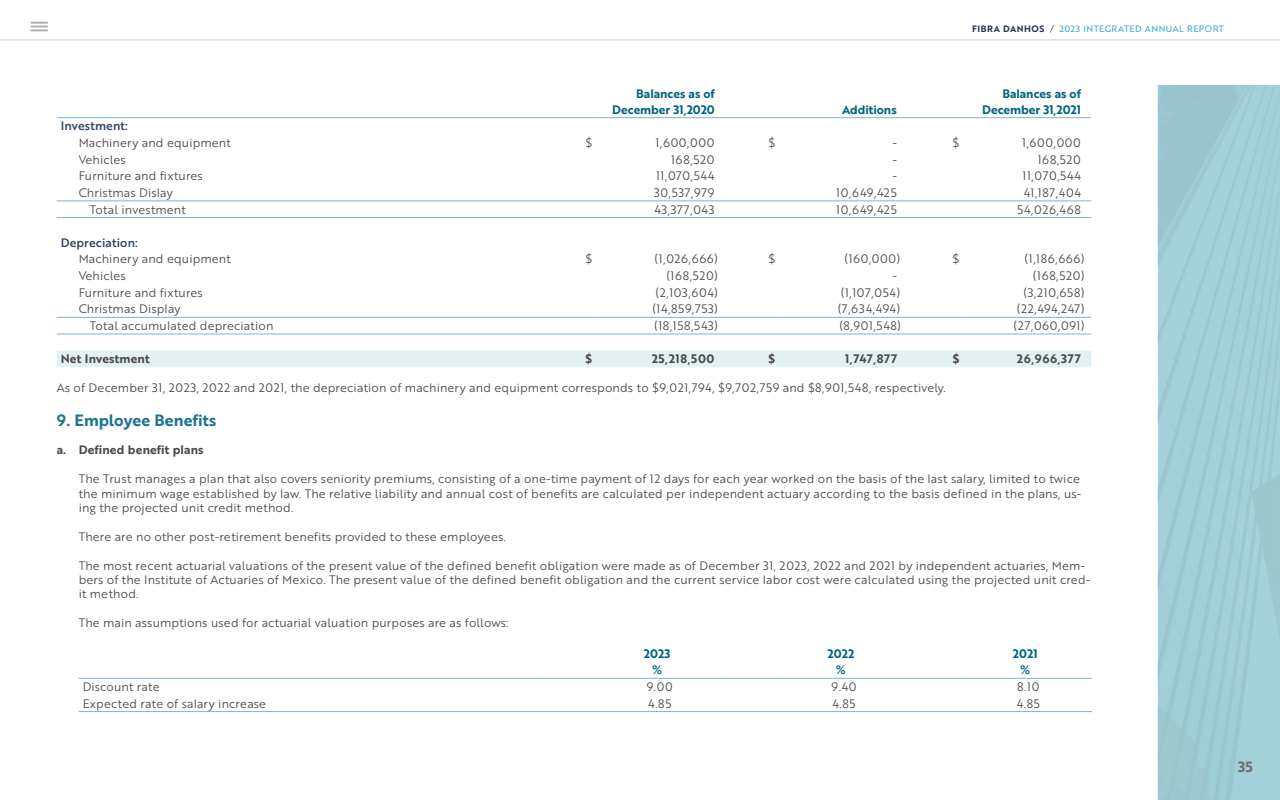
<style>
.page{position:relative;width:1280px;height:800px;background:#fff}
.page>*{position:absolute;margin:0;border:0;box-sizing:border-box;transform-origin:0 0}
.t1{font:16px "Brother 1816 Bold";color:#1e7690}
.t2{font:14.4px "Brother 1816 Bold";color:#706f6f}
.t3{font:12px/14.4px "Brother 1816 Book";letter-spacing:.01em;color:#4a4a49}
.t4{font:12px/16px "Brother 1816 Bold";color:#006580;text-align:center}
.t5{font:12px "Brother 1816 Bold";letter-spacing:.01em;color:#4a4a49}
.t6{font:12px "Brother 1816 Medium";letter-spacing:.01em;color:#334465}
.t7{font:9px "Brother 1816 Regular";letter-spacing:.05em;color:#3ba9d5}
.s1{font-family:"Brother 1816 Bold";color:#283550}
.s2{font-family:"Brother 1816 Book";color:#4a4a49}
</style>
<div class="page">
<div style="left:1158px;top:85px;width:122px;height:715px;background:#a5d4db"></div>
<div style="left:57px;top:351px;width:1034px;height:16px;background:#e2f1f3"></div>
<hr style="left:57px;top:117px;width:483px;height:1px;background:#7fb3d2">
<hr style="left:540px;top:117px;width:57px;height:1px;background:#7fb3d2">
<hr style="left:597px;top:117px;width:127px;height:1px;background:#7fb3d2">
<hr style="left:724px;top:117px;width:55px;height:1px;background:#7fb3d2">
<hr style="left:779px;top:117px;width:128px;height:1px;background:#7fb3d2">
<hr style="left:907px;top:117px;width:57px;height:1px;background:#7fb3d2">
<hr style="left:964px;top:117px;width:127px;height:1px;background:#7fb3d2">
<hr style="left:57px;top:333px;width:483px;height:1px;background:#7fb3d2">
<hr style="left:540px;top:333px;width:57px;height:1px;background:#7fb3d2">
<hr style="left:597px;top:333px;width:127px;height:1px;background:#7fb3d2">
<hr style="left:724px;top:333px;width:55px;height:1px;background:#7fb3d2">
<hr style="left:779px;top:333px;width:128px;height:1px;background:#7fb3d2">
<hr style="left:907px;top:333px;width:57px;height:1px;background:#7fb3d2">
<hr style="left:964px;top:333px;width:127px;height:1px;background:#7fb3d2">
<hr style="left:57px;top:200px;width:483px;height:1px;background:#7fb3d2">
<hr style="left:540px;top:200px;width:57px;height:1px;background:#7fb3d2">
<hr style="left:597px;top:200px;width:127px;height:1px;background:#7fb3d2">
<hr style="left:724px;top:200px;width:55px;height:1px;background:#7fb3d2">
<hr style="left:779px;top:200px;width:128px;height:1px;background:#7fb3d2">
<hr style="left:907px;top:200px;width:57px;height:1px;background:#7fb3d2">
<hr style="left:964px;top:200px;width:127px;height:1px;background:#7fb3d2">
<hr style="left:57px;top:317px;width:483px;height:1px;background:#7fb3d2">
<hr style="left:540px;top:317px;width:57px;height:1px;background:#7fb3d2">
<hr style="left:597px;top:317px;width:127px;height:1px;background:#7fb3d2">
<hr style="left:724px;top:317px;width:55px;height:1px;background:#7fb3d2">
<hr style="left:779px;top:317px;width:128px;height:1px;background:#7fb3d2">
<hr style="left:907px;top:317px;width:57px;height:1px;background:#7fb3d2">
<hr style="left:964px;top:317px;width:127px;height:1px;background:#7fb3d2">
<hr style="left:57px;top:217px;width:483px;height:1px;background:#7fb3d2">
<hr style="left:540px;top:217px;width:57px;height:1px;background:#7fb3d2">
<hr style="left:597px;top:217px;width:127px;height:1px;background:#7fb3d2">
<hr style="left:724px;top:217px;width:55px;height:1px;background:#7fb3d2">
<hr style="left:779px;top:217px;width:128px;height:1px;background:#7fb3d2">
<hr style="left:907px;top:217px;width:57px;height:1px;background:#7fb3d2">
<hr style="left:964px;top:217px;width:127px;height:1px;background:#7fb3d2">
<hr style="left:79px;top:678px;width:460px;height:1px;background:#7fb3d2">
<hr style="left:539px;top:678px;width:57px;height:1px;background:#7fb3d2">
<hr style="left:596px;top:678px;width:128px;height:1px;background:#7fb3d2">
<hr style="left:724px;top:678px;width:56px;height:1px;background:#7fb3d2">
<hr style="left:780px;top:678px;width:128px;height:1px;background:#7fb3d2">
<hr style="left:908px;top:678px;width:57px;height:1px;background:#7fb3d2">
<hr style="left:965px;top:678px;width:127px;height:1px;background:#7fb3d2">
<hr style="left:79px;top:711px;width:460px;height:1px;background:#7fb3d2">
<hr style="left:539px;top:711px;width:57px;height:1px;background:#7fb3d2">
<hr style="left:596px;top:711px;width:128px;height:1px;background:#7fb3d2">
<hr style="left:724px;top:711px;width:56px;height:1px;background:#7fb3d2">
<hr style="left:780px;top:711px;width:128px;height:1px;background:#7fb3d2">
<hr style="left:908px;top:711px;width:57px;height:1px;background:#7fb3d2">
<hr style="left:965px;top:711px;width:127px;height:1px;background:#7fb3d2">
<svg style="left:31px;top:22px;width:17px;height:9px"></svg>
<hr style="left:0;top:40px;width:1280px;height:1px;background:#d0d0d0">
<p class="t7" style="left:972px;top:22px;width:253px"><span class="s1">FIBRA DANHOS</span> <span class="s2">/</span> 2023 INTEGRATED ANNUAL REPORT</p>
<p class="t4" style="left:612px;top:85px;width:104px;text-align:right">Balances as of<br>December 31,2020</p>
<p class="t4" style="left:842px;top:101px;width:56px">Additions</p>
<p class="t4" style="left:982px;top:85px;width:100px;text-align:right">Balances as of<br>December 31,2021</p>
<p class="t6" style="left:61px;top:117px;width:69px">Investment:</p>
<p class="t3" style="left:79px;top:135px;width:154px">Machinery and equipment</p>
<p class="t3" style="left:585px;top:135px;width:9px">$</p>
<p class="t3" style="left:656px;top:135px;width:60px">1,600,000</p>
<p class="t3" style="left:768px;top:135px;width:9px">$</p>
<p class="t3" style="left:892px;top:135px;width:6px">-</p>
<p class="t3" style="left:953px;top:135px;width:9px">$</p>
<p class="t3" style="left:1022px;top:135px;width:60px">1,600,000</p>
<p class="t3" style="left:79px;top:152px;width:49px">Vehicles</p>
<p class="t3" style="left:671px;top:152px;width:45px">168,520</p>
<p class="t3" style="left:892px;top:152px;width:6px">-</p>
<p class="t3" style="left:1038px;top:152px;width:45px">168,520</p>
<p class="t3" style="left:79px;top:168px;width:126px">Furniture and fixtures</p>
<p class="t3" style="left:656px;top:168px;width:60px">11,070,544</p>
<p class="t3" style="left:892px;top:168px;width:6px">-</p>
<p class="t3" style="left:1023px;top:168px;width:60px">11,070,544</p>
<p class="t3" style="left:79px;top:185px;width:96px">Christmas Dislay</p>
<p class="t3" style="left:654px;top:185px;width:62px">30,537,979</p>
<p class="t3" style="left:836px;top:185px;width:62px">10,649,425</p>
<p class="t3" style="left:1024px;top:185px;width:59px">41,187,404</p>
<p class="t3" style="left:90px;top:202px;width:98px">Total investment</p>
<p class="t3" style="left:655px;top:202px;width:61px">43,377,043</p>
<p class="t3" style="left:836px;top:202px;width:62px">10,649,425</p>
<p class="t3" style="left:1017px;top:202px;width:65px">54,026,468</p>
<p class="t6" style="left:61px;top:233px;width:79px">Depreciation:</p>
<p class="t3" style="left:79px;top:251px;width:154px">Machinery and equipment</p>
<p class="t3" style="left:585px;top:251px;width:9px">$</p>
<p class="t3" style="left:655px;top:251px;width:65px">(1,026,666)</p>
<p class="t3" style="left:768px;top:251px;width:9px">$</p>
<p class="t3" style="left:844px;top:251px;width:57px">(160,000)</p>
<p class="t3" style="left:953px;top:251px;width:9px">$</p>
<p class="t3" style="left:1025px;top:251px;width:61px">(1,186,666)</p>
<p class="t3" style="left:79px;top:268px;width:49px">Vehicles</p>
<p class="t3" style="left:666px;top:268px;width:53px">(168,520)</p>
<p class="t3" style="left:892px;top:268px;width:6px">-</p>
<p class="t3" style="left:1033px;top:268px;width:53px">(168,520)</p>
<p class="t3" style="left:79px;top:285px;width:126px">Furniture and fixtures</p>
<p class="t3" style="left:655px;top:285px;width:64px">(2,103,604)</p>
<p class="t3" style="left:841px;top:285px;width:61px">(1,107,054)</p>
<p class="t3" style="left:1024px;top:285px;width:62px">(3,210,658)</p>
<p class="t3" style="left:79px;top:301px;width:103px">Christmas Display</p>
<p class="t3" style="left:652px;top:301px;width:67px">(14,859,753)</p>
<p class="t3" style="left:838px;top:301px;width:64px">(7,634,494)</p>
<p class="t3" style="left:1017px;top:301px;width:69px">(22,494,247)</p>
<p class="t3" style="left:90px;top:318px;width:185px">Total accumulated depreciation</p>
<p class="t3" style="left:654px;top:318px;width:65px">(18,158,543)</p>
<p class="t3" style="left:840px;top:318px;width:63px">(8,901,548)</p>
<p class="t3" style="left:1014px;top:318px;width:72px">(27,060,091)</p>
<p class="t5" style="left:61px;top:350px;width:91px">Net Investment</p>
<p class="t5" style="left:585px;top:350px;width:9px">$</p>
<p class="t5" style="left:652px;top:350px;width:64px">25,218,500</p>
<p class="t5" style="left:768px;top:350px;width:9px">$</p>
<p class="t5" style="left:845px;top:350px;width:54px">1,747,877</p>
<p class="t5" style="left:952px;top:350px;width:9px">$</p>
<p class="t5" style="left:1017px;top:350px;width:66px">26,966,377</p>
<p class="t3" style="left:57px;top:380px;width:891px">As of December 31, 2023, 2022 and 2021, the depreciation of machinery and equipment corresponds to $9,021,794, $9,702,759 and $8,901,548, respectively.</p>
<h1 class="t1" style="left:57px;top:408px;width:161px">9. Employee Benefits</h1>
<p class="t5" style="left:57px;top:441px;width:148px">a. Defined benefit plans</p>
<p class="t3" style="left:79px;top:471px;width:1004px">The Trust manages a plan that also covers seniority premiums, consisting of a one-time payment of 12 days for each year worked on the basis of the last salary, limited to twice the minimum wage established by law. The relative liability and annual cost of benefits are calculated per independent actuary according to the basis defined in the plans, us&shy;ing the projected unit credit method.</p>
<p class="t3" style="left:79px;top:529px;width:429px">There are no other post-retirement benefits provided to these employees.</p>
<p class="t3" style="left:79px;top:558px;width:1013px">The most recent actuarial valuations of the present value of the defined benefit obligation were made as of December 31, 2023, 2022 and 2021 by independent actuaries, Mem&shy;bers of the Institute of Actuaries of Mexico. The present value of the defined benefit obligation and the current service labor cost were calculated using the projected unit cred&shy;it method.</p>
<p class="t3" style="left:79px;top:615px;width:431px">The main assumptions used for actuarial valuation purposes are as follows:</p>
<p class="t4" style="left:644px;top:646px;width:28px">2023 %</p>
<p class="t4" style="left:828px;top:646px;width:28px">2022 %</p>
<p class="t4" style="left:1013px;top:646px;width:26px">2021 %</p>
<p class="t3" style="left:83px;top:679px;width:78px">Discount rate</p>
<p class="t3" style="left:647px;top:679px;width:28px">9.00</p>
<p class="t3" style="left:832px;top:679px;width:26px">9.40</p>
<p class="t3" style="left:1017px;top:679px;width:24px">8.10</p>
<p class="t3" style="left:83px;top:696px;width:185px">Expected rate of salary increase</p>
<p class="t3" style="left:648px;top:696px;width:25px">4.85</p>
<p class="t3" style="left:832px;top:696px;width:25px">4.85</p>
<p class="t3" style="left:1017px;top:696px;width:25px">4.85</p>
<p class="t2" style="left:1238px;top:756px;width:16px">35</p>
</div>
